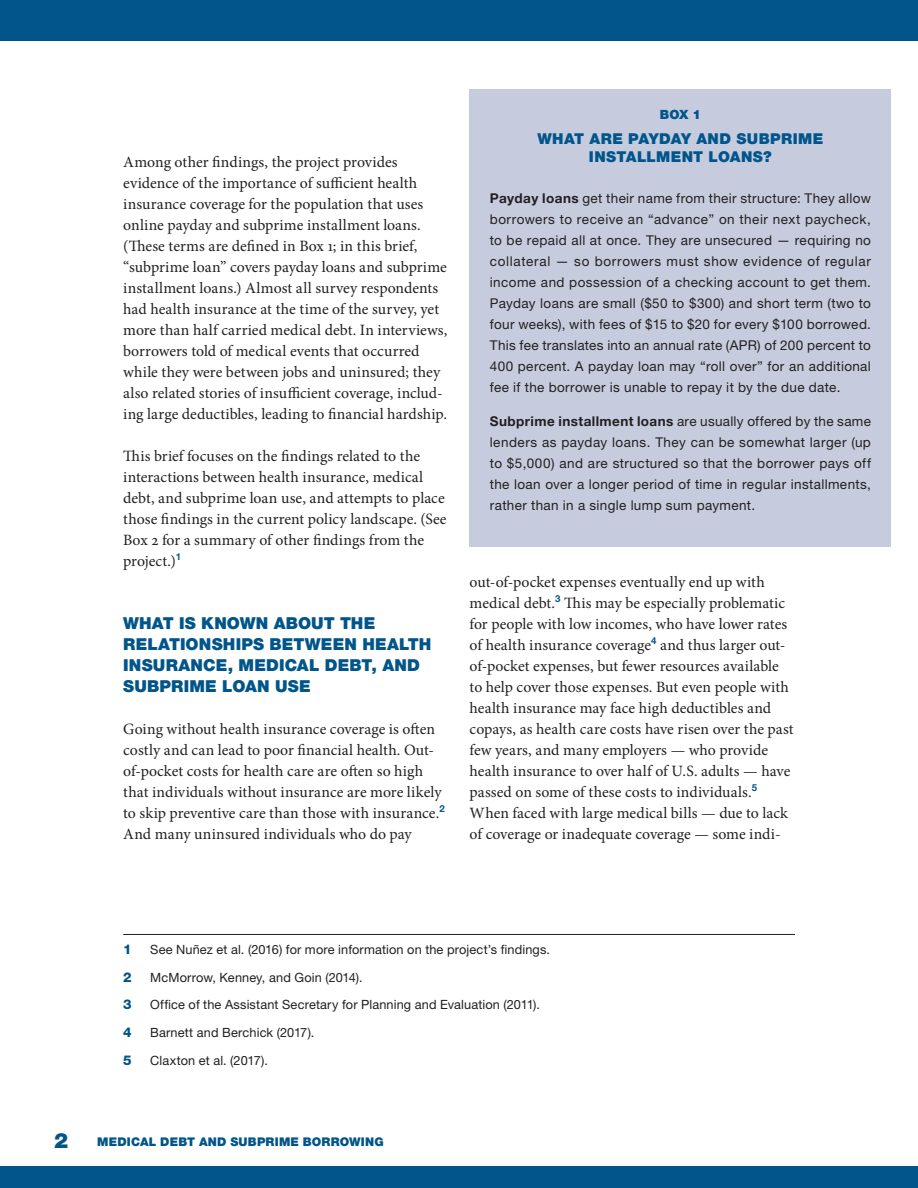
<style>
.page{position:relative;width:918px;height:1188px;background:#fff}
.page>*{position:absolute;margin:0;border:0;box-sizing:border-box;transform-origin:0 0}
.t1{font:900 21px "Helvetica Neue LT Std";color:#01558a}
.t2{font:900 16.5px/21px "Helvetica Neue LT Std";letter-spacing:.01em;color:#01558a}
.t3{font:15.75px/21px "Minion Pro";color:#231f20}
.t4{font:900 15px/18px "Helvetica Neue LT Std";letter-spacing:.025em;color:#01558a;text-align:center}
.t5{font:13.5px/21px "Helvetica Neue LT Std";letter-spacing:.025em;color:#231f20;text-align:justify}
.t6{font:800 13.5px "Helvetica Neue LT Std";color:#01558a}
.t7{font:12.75px "Helvetica Neue LT Std";letter-spacing:.01em;color:#231f20}
.t8{font:900 12.75px "Helvetica Neue LT Std";color:#01558a}
.t9{font:900 12px "Helvetica Neue LT Std";letter-spacing:.015em;color:#01558a}
.s1{font-weight:700}
</style>
<div class="page">
<div style="left:0;top:1166px;width:918px;height:22px;background:#01558a"></div>
<div style="left:0;top:0;width:918px;height:40px;background:#01558a"></div>
<hr style="left:123px;top:934px;width:672px;height:1px;background:#231f20">
<div style="left:470px;top:89px;width:421px;height:458px;background:#c6ccde"></div>
<p class="t3" style="left:123px;top:151px;width:326px">Among other findings, the project provides evidence of the importance of sufficient health insurance coverage for the population that uses online payday and subprime installment loans. (These terms are defined in Box 1; in this brief, “subprime loan” covers payday loans and subprime installment loans.) Almost all survey respondents had health insurance at the time of the survey, yet more than half carried medical debt. In interviews, borrowers told of medical events that occurred while they were between jobs and uninsured; they also related stories of insufficient coverage, includ&shy;ing large deductibles, leading to financial hardship.</p>
<p class="t3" style="left:123px;top:445px;width:325px">This brief focuses on the findings related to the interactions between health insurance, medical debt, and subprime loan use, and attempts to place those findings in the current policy landscape. (See Box 2 for a summary of other findings from the project.)<sup>1</sup></p>
<p class="t2" style="left:123px;top:612px;width:310px">WHAT IS KNOWN ABOUT THE<br>RELATIONSHIPS BETWEEN HEALTH<br>INSURANCE, MEDICAL DEBT, AND<br>SUBPRIME LOAN USE</p>
<p class="t3" style="left:123px;top:718px;width:323px">Going without health insurance coverage is often costly and can lead to poor financial health. Out&shy;of-pocket costs for health care are often so high that individuals without insurance are more likely to skip preventive care than those with insurance.<sup>2<br></sup>And many uninsured individuals who do pay</p>
<p class="t8" style="left:660px;top:107px;width:42px">BOX 1</p>
<p class="t4" style="left:537px;top:129px;width:287px">WHAT ARE PAYDAY AND SUBPRIME<br>INSTALLMENT LOANS?</p>
<p class="t5" style="left:490px;top:187px;width:383px"><span class="s1">Payday loans</span> get their name from their structure: They allow borrowers to receive an “advance” on their next paycheck, to be repaid all at once. They are unsecured — requiring no collateral — so borrowers must show evidence of regular income and possession of a checking account to get them.<br>Payday loans are small ($50 to $300) and short term (two to four weeks), with fees of $15 to $20 for every $100 borrowed.<br>This fee translates into an annual rate (APR) of 200 percent to 400 percent. A payday loan may “roll over” for an additional fee if the borrower is unable to repay it by the due date.</p>
<p class="t5" style="left:490px;top:411px;width:383px"><span class="s1">Subprime installment loans</span> are usually offered by the same lenders as payday loans. They can be somewhat larger (up to $5,000) and are structured so that the borrower pays off the loan over a longer period of time in regular installments, rather than in a single lump sum payment.</p>
<p class="t3" style="left:470px;top:571px;width:326px">out-of-pocket expenses eventually end up with medical debt.<sup>3</sup> This may be especially problematic for people with low incomes, who have lower rates of health insurance coverage<sup>4</sup> and thus larger out&shy;of-pocket expenses, but fewer resources available to help cover those expenses. But even people with health insurance may face high deductibles and copays, as health care costs have risen over the past few years, and many employers — who provide health insurance to over half of U.S. adults — have passed on some of these costs to individuals.<sup>5<br></sup>When faced with large medical bills — due to lack of coverage or inadequate coverage — some indi-</p>
<p class="t6" style="left:123px;top:941px;width:10px">1</p>
<p class="t7" style="left:150px;top:942px;width:401px">See Nuñez et al. (2016) for more information on the project’s findings.</p>
<p class="t6" style="left:123px;top:969px;width:10px">2</p>
<p class="t7" style="left:150px;top:969px;width:214px">McMorrow, Kenney, and Goin (2014).</p>
<p class="t6" style="left:123px;top:997px;width:10px">3</p>
<p class="t7" style="left:150px;top:997px;width:391px">Office of the Assistant Secretary for Planning and Evaluation (2011).</p>
<p class="t6" style="left:123px;top:1024px;width:10px">4</p>
<p class="t7" style="left:150px;top:1025px;width:166px">Barnett and Berchick (2017).</p>
<p class="t6" style="left:123px;top:1052px;width:10px">5</p>
<p class="t7" style="left:150px;top:1053px;width:119px">Claxton et al. (2017).</p>
<h1 class="t1" style="left:54px;top:1128px;width:16px">2</h1>
<p class="t9" style="left:97px;top:1134px;width:288px">MEDICAL DEBT AND SUBPRIME BORROWING</p>
</div>
